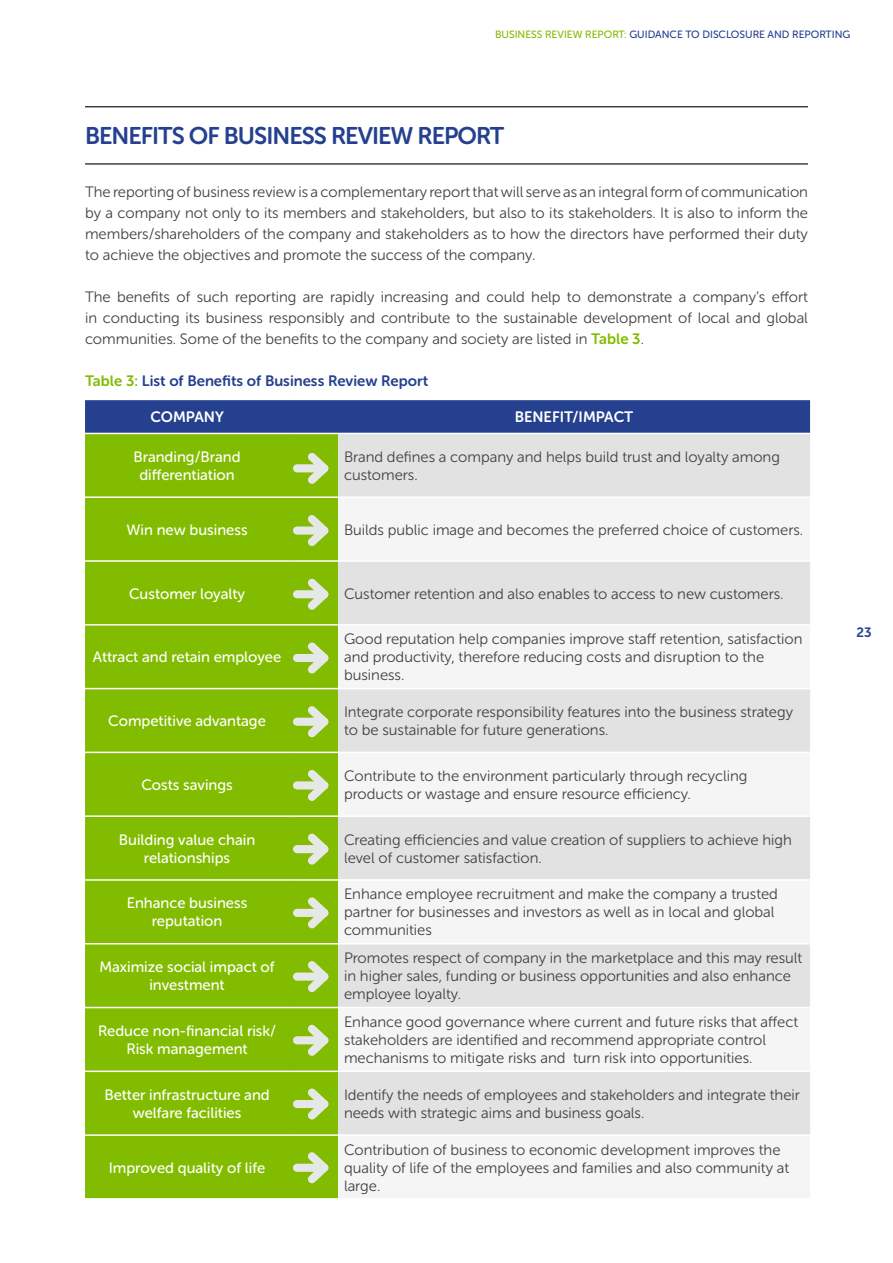
<style>
.page{position:relative;width:893px;height:1263px;background:#fff}
.page>*{position:absolute;margin:0;border:0;box-sizing:border-box;transform-origin:0 0}
.t1{font:24px "Museo Sans Rounded 700";letter-spacing:-.04em;color:#25408f}
.t2{font:15px/18px "Museo Sans Rounded 300";color:#414042}
.t3{font:15px/18px "Museo Sans Rounded 500";color:#fff;text-align:center}
.t4{font:15px "Museo Sans Rounded 700";color:#25408f}
.t5{font:15px "Museo Sans Rounded 700";color:#fff}
.t6{font:13.5px "Museo Sans Rounded 700";color:#25408f}
.t7{font:10.5px "Museo Sans Rounded 500";color:#25408f}
.s1{color:#82bc00}
.s2{font-family:"Museo Sans Rounded 700";color:#82bc00}
</style>
<div class="page">
<hr style="left:85px;top:106px;width:723px;height:1px;background:#414042">
<hr style="left:85px;top:163px;width:723px;height:2px;background:#414042">
<div style="left:85px;top:400px;width:725px;height:33px;background:#25408f"></div>
<div style="left:85px;top:434px;width:253px;height:764px;background:#82bc00"></div>
<div style="left:338px;top:434px;width:472px;height:62px;background:#e2e2e3"></div>
<svg style="left:338px;top:562px;width:472px;height:572px;fill:#e2e2e3"></svg>
<hr style="left:85px;top:496px;width:204px;height:2px;background:#fff">
<hr style="left:289px;top:496px;width:49px;height:2px;background:#fff">
<hr style="left:85px;top:560px;width:204px;height:2px;background:#fff">
<hr style="left:289px;top:560px;width:49px;height:2px;background:#fff">
<hr style="left:85px;top:624px;width:204px;height:1px;background:#fff">
<hr style="left:289px;top:624px;width:49px;height:1px;background:#fff">
<hr style="left:338px;top:624px;width:472px;height:1px;background:#fff">
<hr style="left:85px;top:688px;width:204px;height:1px;background:#fff">
<hr style="left:289px;top:688px;width:49px;height:1px;background:#fff">
<hr style="left:338px;top:688px;width:472px;height:1px;background:#fff">
<hr style="left:85px;top:752px;width:204px;height:1px;background:#fff">
<hr style="left:289px;top:752px;width:49px;height:1px;background:#fff">
<hr style="left:338px;top:752px;width:472px;height:1px;background:#fff">
<hr style="left:85px;top:815px;width:204px;height:2px;background:#fff">
<hr style="left:289px;top:815px;width:49px;height:2px;background:#fff">
<hr style="left:338px;top:815px;width:472px;height:2px;background:#fff">
<hr style="left:85px;top:879px;width:204px;height:2px;background:#fff">
<hr style="left:289px;top:879px;width:49px;height:2px;background:#fff">
<hr style="left:338px;top:879px;width:472px;height:2px;background:#fff">
<hr style="left:85px;top:943px;width:204px;height:1px;background:#fff">
<hr style="left:289px;top:943px;width:49px;height:1px;background:#fff">
<hr style="left:338px;top:943px;width:472px;height:1px;background:#fff">
<hr style="left:85px;top:1007px;width:204px;height:1px;background:#fff">
<hr style="left:289px;top:1007px;width:49px;height:1px;background:#fff">
<hr style="left:338px;top:1007px;width:472px;height:1px;background:#fff">
<hr style="left:85px;top:1070px;width:204px;height:2px;background:#fff">
<hr style="left:289px;top:1070px;width:49px;height:2px;background:#fff">
<hr style="left:338px;top:1070px;width:472px;height:2px;background:#fff">
<hr style="left:85px;top:1134px;width:204px;height:2px;background:#fff">
<hr style="left:289px;top:1134px;width:49px;height:2px;background:#fff">
<div style="left:293px;top:464px;width:35px;height:8px;background:#e6e8e8;border-radius:4px"></div>
<svg style="left:307px;top:452px;width:21px;height:32px"></svg>
<div style="left:293px;top:526px;width:35px;height:9px;background:#e6e8e8;border-radius:4px"></div>
<svg style="left:307px;top:515px;width:21px;height:31px"></svg>
<div style="left:293px;top:590px;width:35px;height:8px;background:#e6e8e8;border-radius:4px"></div>
<svg style="left:307px;top:578px;width:21px;height:32px"></svg>
<div style="left:293px;top:654px;width:35px;height:8px;background:#e6e8e8;border-radius:4px"></div>
<svg style="left:307px;top:642px;width:21px;height:32px"></svg>
<div style="left:293px;top:718px;width:35px;height:8px;background:#e6e8e8;border-radius:4px"></div>
<svg style="left:307px;top:706px;width:21px;height:32px"></svg>
<div style="left:293px;top:781px;width:35px;height:8px;background:#e6e8e8;border-radius:4px"></div>
<svg style="left:307px;top:769px;width:21px;height:32px"></svg>
<div style="left:293px;top:845px;width:35px;height:8px;background:#e6e8e8;border-radius:4px"></div>
<svg style="left:307px;top:833px;width:21px;height:32px"></svg>
<div style="left:293px;top:909px;width:35px;height:8px;background:#e6e8e8;border-radius:4px"></div>
<svg style="left:307px;top:897px;width:21px;height:32px"></svg>
<div style="left:293px;top:972px;width:35px;height:9px;background:#e6e8e8;border-radius:4px"></div>
<svg style="left:307px;top:961px;width:21px;height:31px"></svg>
<div style="left:293px;top:1036px;width:35px;height:8px;background:#e6e8e8;border-radius:4px"></div>
<svg style="left:307px;top:1024px;width:21px;height:32px"></svg>
<div style="left:293px;top:1100px;width:35px;height:8px;background:#e6e8e8;border-radius:4px"></div>
<svg style="left:307px;top:1088px;width:21px;height:32px"></svg>
<div style="left:293px;top:1164px;width:35px;height:8px;background:#e6e8e8;border-radius:4px"></div>
<svg style="left:307px;top:1152px;width:21px;height:32px"></svg>
<p class="t7" style="left:495px;top:29px;width:357px"><span class="s1">BUSINESS REVIEW REPORT:</span> GUIDANCE TO DISCLOSURE AND REPORTING</p>
<h1 class="t1" style="left:85px;top:122px;width:421px">BENEFITS OF BUSINESS REVIEW REPORT</h1>
<p class="t2" style="left:85px;top:182px;width:724px;line-height:21px;text-align:justify">The reporting of business review is a complementary report that will serve as an integral form of communication by a company not only to its members and stakeholders, but also to its stakeholders. It is also to inform the members/shareholders of the company and stakeholders as to how the directors have performed their duty to achieve the objectives and promote the success of the company.</p>
<p class="t2" style="left:85px;top:287px;width:724px;line-height:21px;text-align:justify">The benefits of such reporting are rapidly increasing and could help to demonstrate a company’s effort in conducting its business responsibly and contribute to the sustainable development of local and global communities. Some of the benefits to the company and society are listed in <span class="s2">Table 3</span>.</p>
<p class="t4" style="left:85px;top:373px;width:345px"><span class="s1">Table 3:</span> List of Benefits of Business Review Report</p>
<p class="t5" style="left:150px;top:408px;width:75px">COMPANY</p>
<p class="t5" style="left:515px;top:408px;width:120px">BENEFIT/IMPACT</p>
<p class="t3" style="left:134px;top:448px;width:109px">Branding/Brand differentiation</p>
<p class="t2" style="left:344px;top:448px;width:437px">Brand defines a company and helps build trust and loyalty among customers.</p>
<p class="t3" style="left:127px;top:521px;width:123px">Win new business</p>
<p class="t2" style="left:344px;top:521px;width:461px">Builds public image and becomes the preferred choice of customers.</p>
<p class="t3" style="left:129px;top:584px;width:117px">Customer loyalty</p>
<p class="t2" style="left:344px;top:584px;width:441px">Customer retention and also enables to access to new customers.</p>
<p class="t3" style="left:93px;top:648px;width:190px">Attract and retain employee</p>
<p class="t2" style="left:344px;top:630px;width:460px">Good reputation help companies improve staff retention, satisfaction and productivity, therefore reducing costs and disruption to the business.</p>
<p class="t3" style="left:108px;top:712px;width:159px">Competitive advantage</p>
<p class="t2" style="left:344px;top:703px;width:451px">Integrate corporate responsibility features into the business strategy to be sustainable for future generations.</p>
<p class="t3" style="left:141px;top:776px;width:93px">Costs savings</p>
<p class="t2" style="left:344px;top:767px;width:405px">Contribute to the environment particularly through recycling products or wastage and ensure resource efficiency.</p>
<p class="t3" style="left:119px;top:831px;width:138px">Building value chain relationships</p>
<p class="t2" style="left:344px;top:831px;width:449px">Creating efficiencies and value creation of suppliers to achieve high level of customer satisfaction.</p>
<p class="t3" style="left:127px;top:894px;width:122px">Enhance business reputation</p>
<p class="t2" style="left:344px;top:885px;width:435px">Enhance employee recruitment and make the company a trusted partner for businesses and investors as well as in local and global communities</p>
<p class="t3" style="left:100px;top:958px;width:177px">Maximize social impact of investment</p>
<p class="t2" style="left:344px;top:949px;width:460px">Promotes respect of company in the marketplace and this may result in higher sales, funding or business opportunities and also enhance employee loyalty.</p>
<p class="t3" style="left:98px;top:1022px;width:179px">Reduce non-financial risk/<br>Risk management</p>
<p class="t2" style="left:344px;top:1013px;width:456px">Enhance good governance where current and future risks that affect stakeholders are identified and recommend appropriate control mechanisms to mitigate risks and turn risk into opportunities.</p>
<p class="t3" style="left:104px;top:1086px;width:167px">Better infrastructure and welfare facilities</p>
<p class="t2" style="left:344px;top:1086px;width:457px">Identify the needs of employees and stakeholders and integrate their needs with strategic aims and business goals.</p>
<p class="t3" style="left:109px;top:1158px;width:158px">Improved quality of life</p>
<p class="t2" style="left:344px;top:1140px;width:447px">Contribution of business to economic development improves the quality of life of the employees and families and also community at large.</p>
<p class="t6" style="left:856px;top:624px;width:17px">23</p>
</div>
